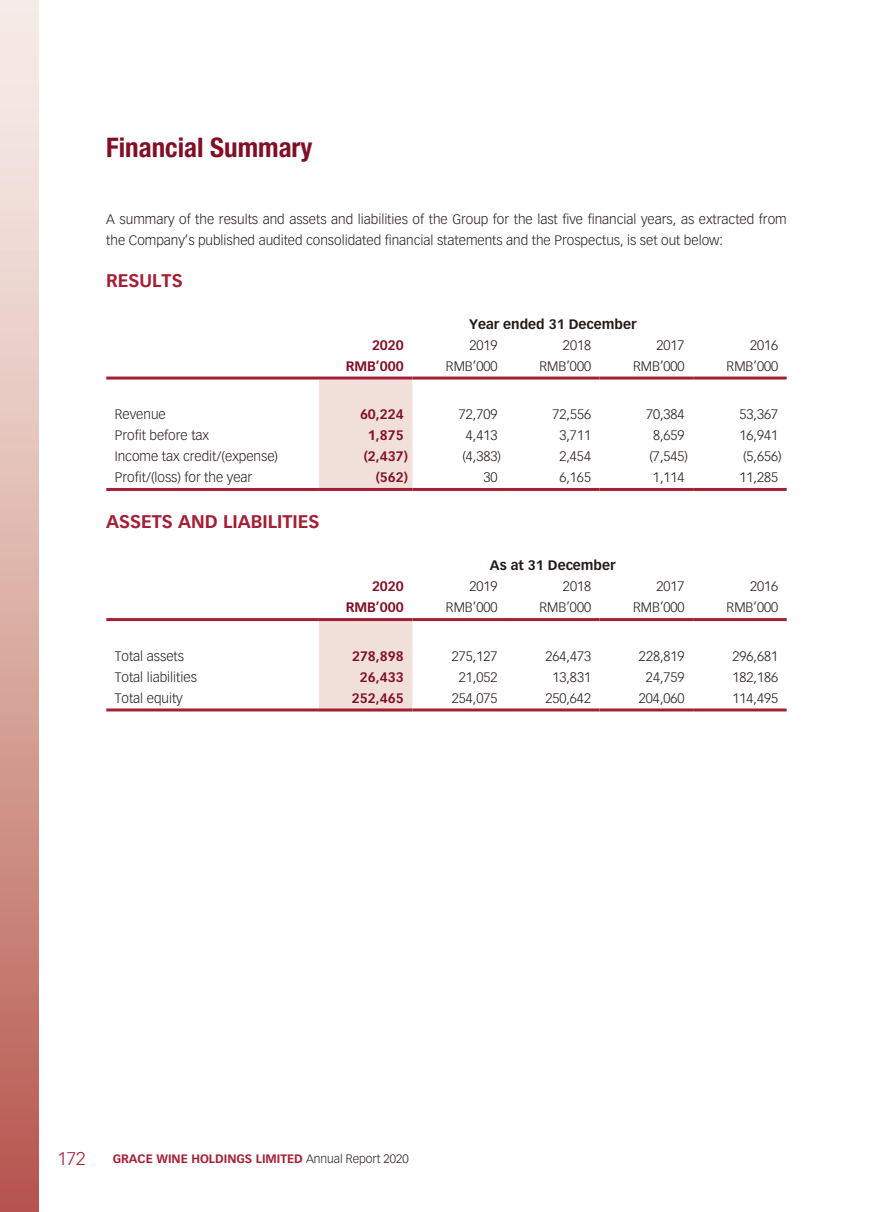
<style>
.page{position:relative;width:893px;height:1212px;background:#fff}
.page>*{position:absolute;margin:0;border:0;box-sizing:border-box;transform-origin:0 0}
.t1{font:700 condensed 27px "Helvetica Neue LT Std";color:#811026}
.t2{font:700 18px "Vectora LT Std";color:#a41f35}
.t3{font:300 18px "Vectora LT Std";color:#a41f35}
.t4{font:300 13.5px/21px "Vectora LT Std";color:#231916}
.t5{font:700 13.5px "Vectora LT Std";color:#811026}
.t6{font:700 13.5px "Vectora LT Std";color:#231916}
.t7{font:700 12px "Vectora LT Std";color:#a41f35}
.s1{font-weight:300;color:#231916}
</style>
<div class="page">
<div style="left:0;top:0;width:38px;height:1212px;background:linear-gradient(to bottom,#fcf9f4,#b85c52)"></div>
<div style="left:319px;top:379px;width:93px;height:109px;background:#f1e0da"></div>
<hr style="left:106px;top:376px;width:213px;height:3px;background:#a41f35">
<hr style="left:319px;top:376px;width:93px;height:3px;background:#a41f35">
<hr style="left:412px;top:376px;width:94px;height:3px;background:#a41f35">
<hr style="left:506px;top:376px;width:94px;height:3px;background:#a41f35">
<hr style="left:600px;top:376px;width:93px;height:3px;background:#a41f35">
<hr style="left:693px;top:376px;width:94px;height:3px;background:#a41f35">
<hr style="left:106px;top:488px;width:213px;height:3px;background:#a41f35">
<hr style="left:319px;top:488px;width:93px;height:3px;background:#a41f35">
<hr style="left:412px;top:488px;width:94px;height:3px;background:#a41f35">
<hr style="left:506px;top:488px;width:94px;height:3px;background:#a41f35">
<hr style="left:600px;top:488px;width:93px;height:3px;background:#a41f35">
<hr style="left:693px;top:488px;width:94px;height:3px;background:#a41f35">
<div style="left:319px;top:621px;width:93px;height:87px;background:#f1e0da"></div>
<hr style="left:106px;top:618px;width:213px;height:3px;background:#a41f35">
<hr style="left:319px;top:618px;width:93px;height:3px;background:#a41f35">
<hr style="left:412px;top:618px;width:94px;height:3px;background:#a41f35">
<hr style="left:506px;top:618px;width:94px;height:3px;background:#a41f35">
<hr style="left:600px;top:618px;width:93px;height:3px;background:#a41f35">
<hr style="left:693px;top:618px;width:94px;height:3px;background:#a41f35">
<hr style="left:106px;top:708px;width:213px;height:3px;background:#a41f35">
<hr style="left:319px;top:708px;width:93px;height:3px;background:#a41f35">
<hr style="left:412px;top:708px;width:94px;height:3px;background:#a41f35">
<hr style="left:506px;top:708px;width:94px;height:3px;background:#a41f35">
<hr style="left:600px;top:708px;width:93px;height:3px;background:#a41f35">
<hr style="left:693px;top:708px;width:94px;height:3px;background:#a41f35">
<h1 class="t1" style="left:106px;top:131px;width:208px">Financial Summary</h1>
<p class="t4" style="left:106px;top:209px;width:682px">A summary of the results and assets and liabilities of the Group for the last five financial years, as extracted from the Company’s published audited consolidated financial statements and the Prospectus, is set out below:</p>
<h2 class="t2" style="left:106px;top:269px;width:78px">RESULTS</h2>
<p class="t6" style="left:469px;top:316px;width:169px">Year ended 31 December</p>
<p class="t5" style="left:372px;top:337px;width:33px">2020</p>
<p class="t4" style="left:469px;top:335px;width:30px">2019</p>
<p class="t4" style="left:563px;top:335px;width:30px">2018</p>
<p class="t4" style="left:656px;top:335px;width:30px">2017</p>
<p class="t4" style="left:750px;top:335px;width:30px">2016</p>
<p class="t5" style="left:346px;top:358px;width:60px">RMB’000</p>
<p class="t4" style="left:446px;top:356px;width:53px">RMB’000</p>
<p class="t4" style="left:539px;top:356px;width:53px">RMB’000</p>
<p class="t4" style="left:633px;top:356px;width:53px">RMB’000</p>
<p class="t4" style="left:727px;top:356px;width:53px">RMB’000</p>
<p class="t4" style="left:115px;top:404px;width:53px">Revenue</p>
<p class="t5" style="left:360px;top:406px;width:45px">60,224</p>
<p class="t4" style="left:459px;top:404px;width:40px">72,709</p>
<p class="t4" style="left:552px;top:404px;width:40px">72,556</p>
<p class="t4" style="left:646px;top:404px;width:40px">70,384</p>
<p class="t4" style="left:739px;top:404px;width:40px">53,367</p>
<p class="t4" style="left:115px;top:425px;width:96px">Profit before tax</p>
<p class="t5" style="left:368px;top:427px;width:37px">1,875</p>
<p class="t4" style="left:466px;top:425px;width:33px">4,413</p>
<p class="t4" style="left:559px;top:425px;width:33px">3,711</p>
<p class="t4" style="left:653px;top:425px;width:33px">8,659</p>
<p class="t4" style="left:739px;top:425px;width:40px">16,941</p>
<p class="t4" style="left:115px;top:446px;width:165px">Income tax credit/(expense)</p>
<p class="t5" style="left:364px;top:448px;width:46px">(2,437)</p>
<p class="t4" style="left:462px;top:446px;width:40px">(4,383)</p>
<p class="t4" style="left:559px;top:446px;width:33px">2,454</p>
<p class="t4" style="left:649px;top:446px;width:40px">(7,545)</p>
<p class="t4" style="left:743px;top:446px;width:40px">(5,656)</p>
<p class="t4" style="left:115px;top:467px;width:139px">Profit/(loss) for the year</p>
<p class="t5" style="left:376px;top:469px;width:34px">(562)</p>
<p class="t4" style="left:483px;top:467px;width:16px">30</p>
<p class="t4" style="left:559px;top:467px;width:33px">6,165</p>
<p class="t4" style="left:653px;top:467px;width:33px">1,114</p>
<p class="t4" style="left:739px;top:467px;width:40px">11,285</p>
<h2 class="t2" style="left:106px;top:511px;width:215px">ASSETS AND LIABILITIES</h2>
<p class="t6" style="left:490px;top:557px;width:127px">As at 31 December</p>
<p class="t5" style="left:372px;top:578px;width:33px">2020</p>
<p class="t4" style="left:469px;top:576px;width:30px">2019</p>
<p class="t4" style="left:563px;top:576px;width:30px">2018</p>
<p class="t4" style="left:656px;top:576px;width:30px">2017</p>
<p class="t4" style="left:750px;top:576px;width:30px">2016</p>
<p class="t5" style="left:346px;top:599px;width:60px">RMB’000</p>
<p class="t4" style="left:446px;top:597px;width:53px">RMB’000</p>
<p class="t4" style="left:539px;top:597px;width:53px">RMB’000</p>
<p class="t4" style="left:633px;top:597px;width:53px">RMB’000</p>
<p class="t4" style="left:727px;top:597px;width:53px">RMB’000</p>
<p class="t4" style="left:115px;top:646px;width:71px">Total assets</p>
<p class="t5" style="left:352px;top:648px;width:53px">278,898</p>
<p class="t4" style="left:452px;top:646px;width:47px">275,127</p>
<p class="t4" style="left:545px;top:646px;width:47px">264,473</p>
<p class="t4" style="left:639px;top:646px;width:47px">228,819</p>
<p class="t4" style="left:732px;top:646px;width:47px">296,681</p>
<p class="t4" style="left:115px;top:667px;width:84px">Total liabilities</p>
<p class="t5" style="left:360px;top:669px;width:45px">26,433</p>
<p class="t4" style="left:459px;top:667px;width:40px">21,052</p>
<p class="t4" style="left:552px;top:667px;width:40px">13,831</p>
<p class="t4" style="left:646px;top:667px;width:40px">24,759</p>
<p class="t4" style="left:732px;top:667px;width:47px">182,186</p>
<p class="t4" style="left:115px;top:688px;width:70px">Total equity</p>
<p class="t5" style="left:352px;top:690px;width:53px">252,465</p>
<p class="t4" style="left:452px;top:688px;width:47px">254,075</p>
<p class="t4" style="left:545px;top:688px;width:47px">250,642</p>
<p class="t4" style="left:639px;top:688px;width:47px">204,060</p>
<p class="t4" style="left:732px;top:688px;width:47px">114,495</p>
<h2 class="t3" style="left:58px;top:1148px;width:30px">172</h2>
<p class="t7" style="left:113px;top:1151px;width:297px">GRACE WINE HOLDINGS LIMITED <span class="s1">Annual Report 2020</span></p>
</div>
